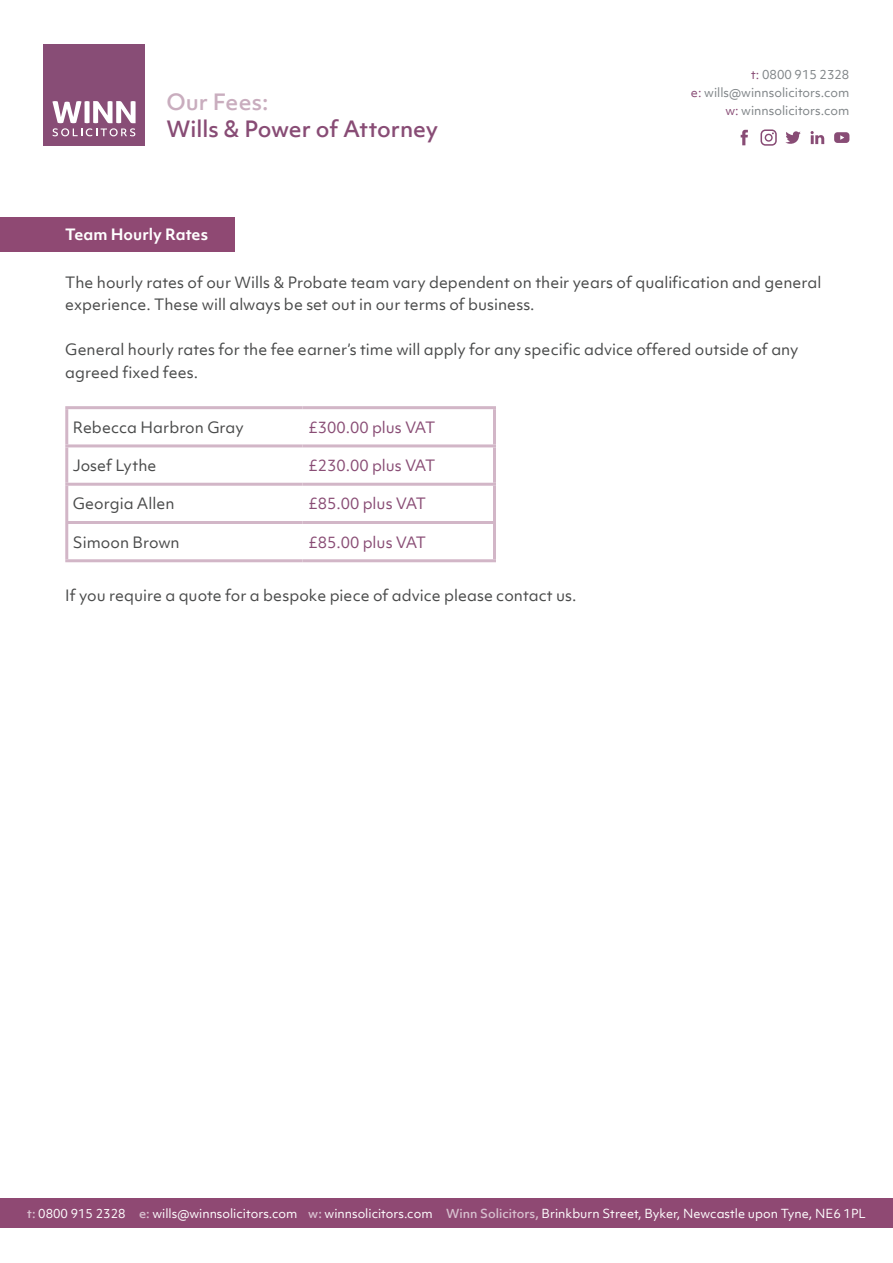
<style>
.page{position:relative;width:893px;height:1263px;background:#fff}
.page>*{position:absolute;margin:0;border:0;box-sizing:border-box;transform-origin:0 0}
.t1{font:500 21.6px "Objektiv Mk 1";color:#884c75}
.t2{font:500 21.6px "Objektiv Mk 1";color:#c9adbe}
.t3{font:15px/22.5px "Objektiv Mk 1";color:#494a4a}
.t4{font:15px "Objektiv Mk 1";color:#894d75}
.t5{font:700 15px "Objektiv Mk 1";color:#fff}
.t6{font:12px "Objektiv Mk 1";color:#fff}
.t7{font:12px "Objektiv Mk 1";color:#7f8487}
.s1{color:#884c75}
.s2{font-weight:500;color:#d7bfce}
</style>
<div class="page">
<div style="left:43px;top:44px;width:102px;height:102px;background:#884d76"></div>
<svg style="left:52px;top:101px;width:84px;height:35px"></svg>
<div style="left:0;top:217px;width:234px;height:34px;background:#8f4973"></div>
<hr style="left:65px;top:406px;width:237px;height:3px;background:#d2b6c7">
<hr style="left:302px;top:406px;width:194px;height:3px;background:#d2b6c7">
<hr style="left:65px;top:444px;width:237px;height:3px;background:#d2b6c7">
<hr style="left:302px;top:444px;width:194px;height:3px;background:#d2b6c7">
<hr style="left:65px;top:483px;width:237px;height:3px;background:#d2b6c7">
<hr style="left:302px;top:483px;width:194px;height:3px;background:#d2b6c7">
<hr style="left:65px;top:521px;width:237px;height:3px;background:#d2b6c7">
<hr style="left:302px;top:521px;width:194px;height:3px;background:#d2b6c7">
<hr style="left:65px;top:559px;width:237px;height:3px;background:#d2b6c7">
<hr style="left:302px;top:559px;width:194px;height:3px;background:#d2b6c7">
<hr style="left:65px;top:409px;width:3px;height:35px;background:#d2b6c7">
<hr style="left:493px;top:409px;width:3px;height:35px;background:#d2b6c7">
<hr style="left:65px;top:447px;width:3px;height:36px;background:#d2b6c7">
<hr style="left:493px;top:447px;width:3px;height:36px;background:#d2b6c7">
<hr style="left:65px;top:486px;width:3px;height:35px;background:#d2b6c7">
<hr style="left:493px;top:486px;width:3px;height:35px;background:#d2b6c7">
<hr style="left:65px;top:524px;width:3px;height:35px;background:#d2b6c7">
<hr style="left:493px;top:524px;width:3px;height:35px;background:#d2b6c7">
<div style="left:0;top:1198px;width:893px;height:30px;background:#8f4973"></div>
<svg style="left:741px;top:130px;width:7px;height:15px"></svg>
<svg style="left:760px;top:129px;width:17px;height:17px"></svg>
<svg style="left:811px;top:131px;width:13px;height:13px"></svg>
<svg style="left:785px;top:131px;width:16px;height:13px"></svg>
<svg style="left:834px;top:132px;width:15px;height:11px"></svg>
<p class="t2" style="left:166px;top:86px;width:104px">Our Fees:</p>
<p class="t1" style="left:166px;top:113px;width:273px">Wills &amp; Power of Attorney</p>
<p class="t7" style="left:751px;top:67px;width:100px"><span class="s1">t:</span> 0800 915 2328</p>
<p class="t7" style="left:691px;top:85px;width:160px"><span class="s1">e:</span> wills@winnsolicitors.com</p>
<p class="t7" style="left:725px;top:103px;width:126px"><span class="s1">w:</span> winnsolicitors.com</p>
<p class="t5" style="left:65px;top:224px;width:144px">Team Hourly Rates</p>
<p class="t3" style="left:65px;top:271px;width:757px">The hourly rates of our Wills &amp; Probate team vary dependent on their years of qualification and general experience. These will always be set out in our terms of business.</p>
<p class="t3" style="left:65px;top:338px;width:735px">General hourly rates for the fee earner’s time will apply for any specific advice offered outside of any agreed fixed fees.</p>
<p class="t3" style="left:73px;top:416px;width:172px">Rebecca Harbron Gray</p>
<p class="t4" style="left:308px;top:417px;width:128px">£300.00 plus VAT</p>
<p class="t3" style="left:73px;top:454px;width:85px">Josef Lythe</p>
<p class="t4" style="left:308px;top:455px;width:128px">£230.00 plus VAT</p>
<p class="t3" style="left:73px;top:492px;width:103px">Georgia Allen</p>
<p class="t4" style="left:308px;top:493px;width:119px">£85.00 plus VAT</p>
<p class="t3" style="left:73px;top:531px;width:109px">Simoon Brown</p>
<p class="t4" style="left:308px;top:532px;width:119px">£85.00 plus VAT</p>
<p class="t3" style="left:65px;top:584px;width:513px">If you require a quote for a bespoke piece of advice please contact us.</p>
<p class="t6" style="left:27px;top:1205px;width:840px"><span class="s2">t:</span> 0800 915 2328 <span class="s2">e:</span> wills@winnsolicitors.com <span class="s2">w:</span> winnsolicitors.com <span class="s2">Winn Solicitors,</span> Brinkburn Street, Byker, Newcastle upon Tyne, NE6 1PL</p>
</div>
